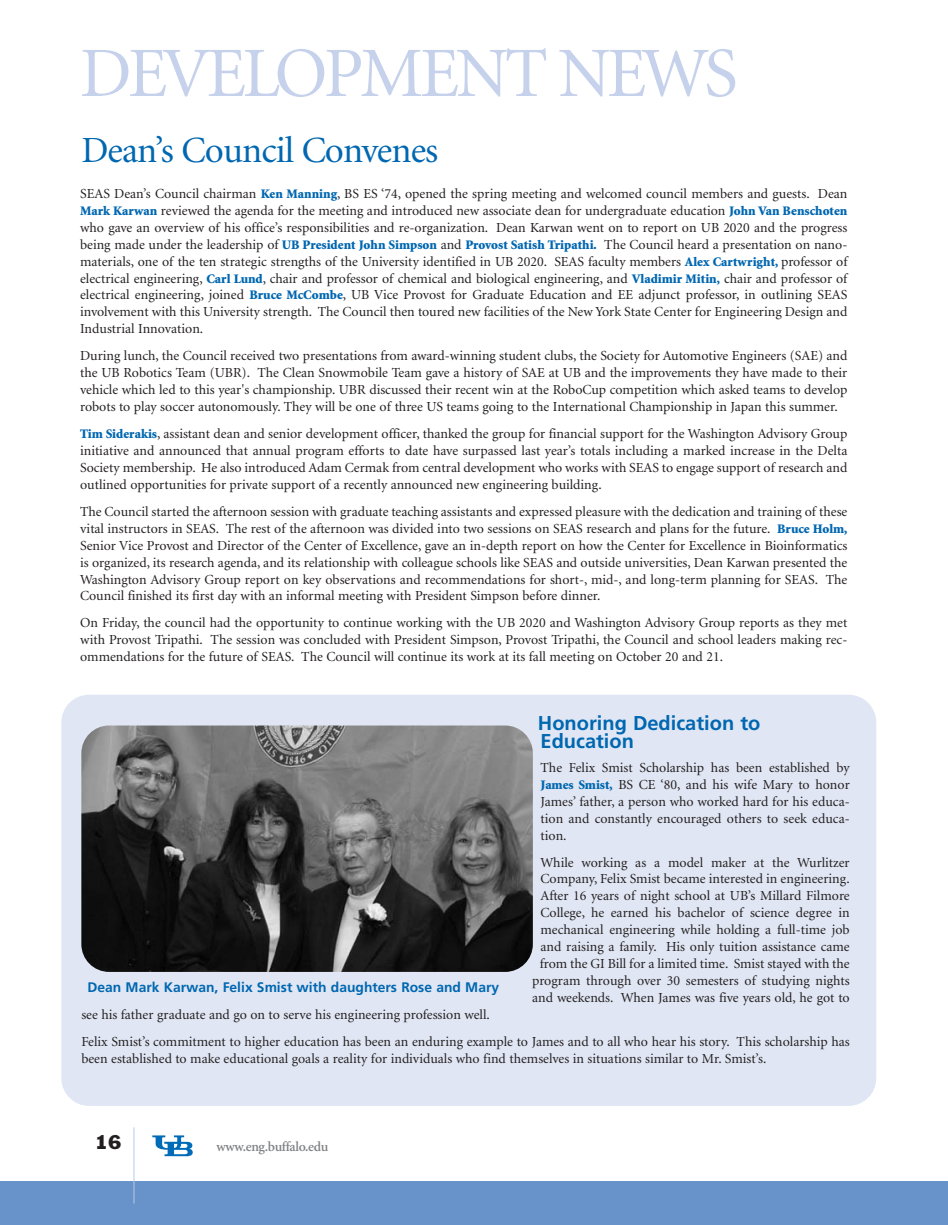
<style>
.page{position:relative;width:948px;height:1225px;background:#fff}
.page>*{position:absolute;margin:0;border:0;box-sizing:border-box;transform-origin:0 0}
.t1{font:70.88px "Minion";letter-spacing:-.05em;color:#c6d2eb}
.t2{font:36.93px "Minion";letter-spacing:-.025em;color:#0067b1}
.t3{font:700 19.95px/18.6px "Frutiger";color:#0067b1}
.t4{font:18.55px "Franklin Gothic";color:#231f20}
.t5{font:13.83px/17px "Minion";color:#231f20;text-align:justify}
.t6{font:700 13.83px "Frutiger";color:#0067b1}
.t7{font:600 13.83px "Minion";letter-spacing:-.025em;color:#808285}
.s1{font-weight:900;font-size:13.12px;color:#0067b1}
</style>
<div class="page">
<svg style="left:0;top:695px;width:948px;height:530px"></svg>
<h1 class="t1" style="left:80px;top:46px;width:659px">DEVELOPMENT NEWS</h1>
<h2 class="t2" style="left:81px;top:136px;width:359px">Dean’s Council Convenes</h2>
<p class="t5" style="left:80px;top:186px;width:769px">SEAS Dean’s Council chairman <span class="s1">Ken Manning</span>, BS ES ‘74, opened the spring meeting and welcomed council members and guests. Dean <span class="s1">Mark Karwan</span> reviewed the agenda for the meeting and introduced new associate dean for undergraduate education <span class="s1">John Van Benschoten </span>who gave an overview of his office’s responsibilities and re-organization. Dean Karwan went on to report on UB 2020 and the progress being made under the leadership of <span class="s1">UB President John Simpson</span> and <span class="s1">Provost Satish Tripathi.</span> The Council heard a presentation on nano&shy;materials, one of the ten strategic strengths of the University identified in UB 2020. SEAS faculty members <span class="s1">Alex Cartwright,</span> professor of electrical engineering, <span class="s1">Carl Lund</span>, chair and professor of chemical and biological engineering, and <span class="s1">Vladimir Mitin,</span> chair and professor of electrical engineering, joined <span class="s1">Bruce McCombe</span>, UB Vice Provost for Graduate Education and EE adjunct professor, in outlining SEAS involvement with this University strength. The Council then toured new facilities of the New York State Center for Engineering Design and Industrial Innovation.</p>
<p class="t5" style="left:80px;top:349px;width:769px">During lunch, the Council received two presentations from award-winning student clubs, the Society for Automotive Engineers (SAE) and the UB Robotics Team (UBR). The Clean Snowmobile Team gave a history of SAE at UB and the improvements they have made to their vehicle which led to this year's championship. UBR discussed their recent win at the RoboCup competition which asked teams to develop robots to play soccer autonomously. They will be one of three US teams going to the International Championship in Japan this summer.</p>
<p class="t5" style="left:80px;top:426px;width:769px"><span class="s1">Tim Siderakis</span>, assistant dean and senior development officer, thanked the group for financial support for the Washington Advisory Group initiative and announced that annual program efforts to date have surpassed last year’s totals including a marked increase in the Delta Society membership. He also introduced Adam Cermak from central development who works with SEAS to engage support of research and outlined opportunities for private support of a recently announced new engineering building.</p>
<p class="t5" style="left:80px;top:504px;width:769px">The Council started the afternoon session with graduate teaching assistants and expressed pleasure with the dedication and training of these vital instructors in SEAS. The rest of the afternoon was divided into two sessions on SEAS research and plans for the future. <span class="s1">Bruce Holm, </span>Senior Vice Provost and Director of the Center of Excellence, gave an in-depth report on how the Center for Excellence in Bioinformatics is organized, its research agenda, and its relationship with colleague schools like SEAS and outside universities, Dean Karwan presented the Washington Advisory Group report on key observations and recommendations for short-, mid-, and long-term planning for SEAS. The Council finished its first day with an informal meeting with President Simpson before dinner.</p>
<p class="t5" style="left:80px;top:616px;width:769px">On Friday, the council had the opportunity to continue working with the UB 2020 and Washington Advisory Group reports as they met with Provost Tripathi. The session was concluded with President Simpson, Provost Tripathi, the Council and school leaders making rec&shy;ommendations for the future of SEAS. The Council will continue its work at its fall meeting on October 20 and 21.</p>
<h3 class="t3" style="left:538px;top:715px;width:224px">Honoring Dedication to<br>Education</h3>
<p class="t5" style="left:541px;top:760px;width:311px">The Felix Smist Scholarship has been established by <span class="s1">James Smist,</span> BS CE ‘80, and his wife Mary to honor James’ father, a person who worked hard for his educa&shy;tion and constantly encouraged others to seek educa&shy;tion.</p>
<p class="t5" style="left:532px;top:855px;width:319px;text-align:right">While working as a model maker at the Wurlitzer Company, Felix Smist became interested in engineering.<br>After 16 years of night school at UB’s Millard Filmore College, he earned his bachelor of science degree in mechanical engineering while holding a full-time job and raising a family. His only tuition assistance came from the GI Bill for a limited time. Smist stayed with the program through over 30 semesters of studying nights and weekends. When James was five years old, he got to</p>
<p class="t5" style="left:81px;top:1002px;width:770px;line-height:26.9px">see his father graduate and go on to serve his engineering profession well.<br>Felix Smist’s commitment to higher education has been an enduring example to James and to all who hear his story. This scholarship has</p>
<p class="t5" style="left:81px;top:1051px;width:686px">been established to make educational goals a reality for individuals who find themselves in situations similar to Mr. Smist’s.</p>
<p class="t6" style="left:88px;top:981px;width:413px">Dean Mark Karwan, Felix Smist with daughters Rose and Mary</p>
<h3 class="t4" style="left:95px;top:1135px;width:28px">16</h3>
<p class="t7" style="left:217px;top:1141px;width:113px">www.eng.buffalo.edu</p>
</div>
